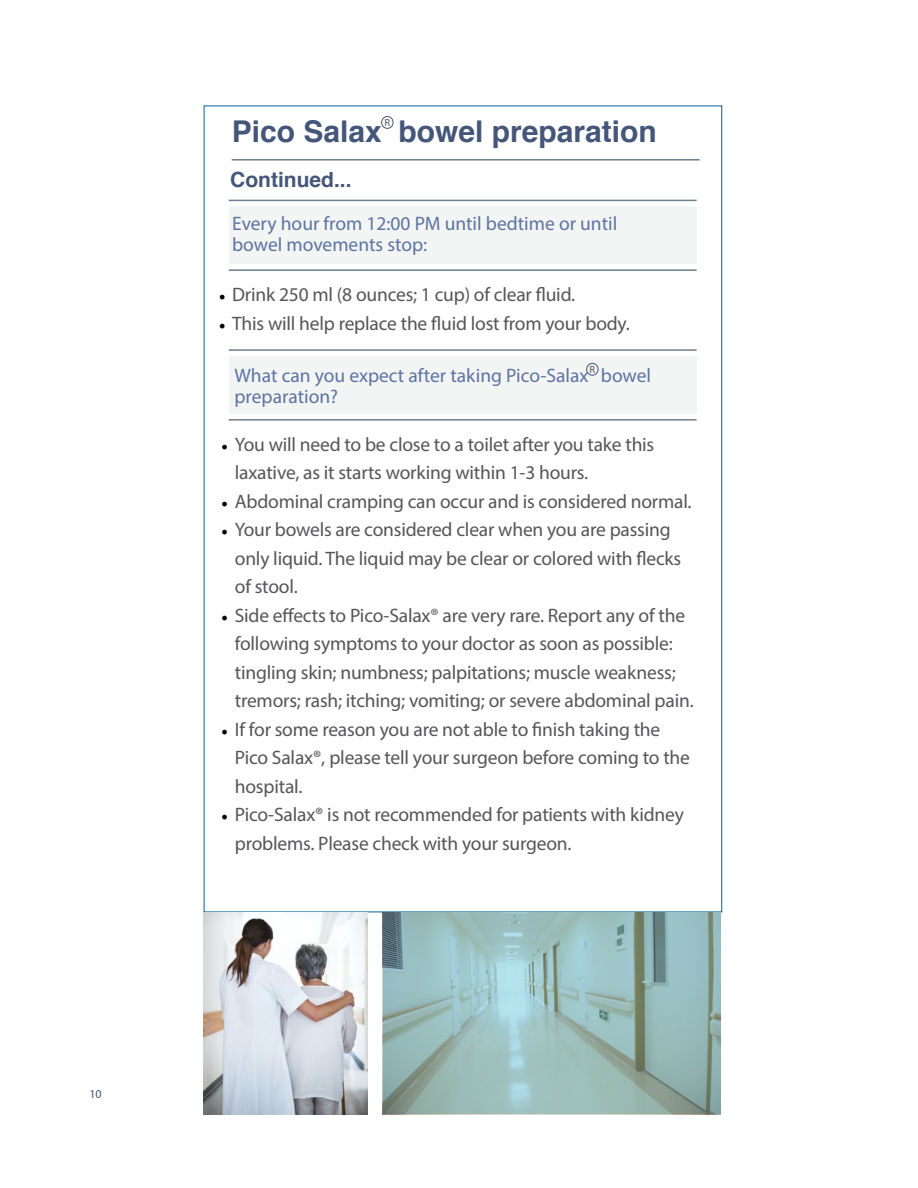
<style>
.page{position:relative;width:918px;height:1188px;background:#fff}
.page>*{position:absolute;margin:0;border:0;box-sizing:border-box;transform-origin:0 0}
.t1{font:700 30px "Helvetica";color:#44567a}
.t2{font:700 21px "Helvetica";color:#44567a}
.t3{font:19.5px/28.5px "Myriad Pro";letter-spacing:-.01em;color:#565659}
.t4{font:19.5px/21px "Myriad Pro";color:#5b74a2}
.t5{font:12px "Myriad Pro";color:#44567a}
.t6{font:10.5px "Myriad Pro";color:#565659}
.s1{font-family:"Minion Pro";font-size:18px;color:#000}
</style>
<div class="page">
<div style="left:229px;top:207px;width:468px;height:57px;background:#f3f4f4"></div>
<hr style="left:229px;top:200px;width:468px;height:1px;background:#6a7e8f">
<hr style="left:229px;top:269px;width:468px;height:2px;background:#6a7e8f">
<hr style="left:229px;top:419px;width:468px;height:2px;background:#6a7e8f">
<div style="left:229px;top:356px;width:468px;height:58px;background:#f3f4f4"></div>
<hr style="left:229px;top:349px;width:468px;height:2px;background:#6a7e8f">
<hr style="left:232px;top:159px;width:468px;height:2px;background:#6a7e8f">
<img style="left:204px;top:912px;width:164px;height:202px">
<img style="left:382px;top:912px;width:338px;height:202px">
<div style="left:381px;top:116px;width:12px;height:13px;border:1px solid #44567a;border-radius:50%"></div>
<div style="left:586px;top:363px;width:12px;height:12px;border:1px solid #44567a;border-radius:50%"></div>
<p class="t5" style="left:89px;top:1087px;width:14px">10</p>
<p class="t6" style="left:384px;top:116px;width:7px">R</p>
<h1 class="t1" style="left:232px;top:107px;width:427px">Pico Salax bowel preparation</h1>
<p class="t2" style="left:230px;top:163px;width:123px">Continued...</p>
<p class="t4" style="left:232px;top:212px;width:387px">Every hour from 12:00 PM until bedtime or until bowel movements stop:</p>
<p class="t3" style="left:219px;top:280px;width:358px"><span class="s1">•</span> Drink 250 ml (8 ounces; 1 cup) of clear fluid.</p>
<p class="t3" style="left:219px;top:309px;width:413px"><span class="s1">•</span> This will help replace the fluid lost from your body.</p>
<p class="t6" style="left:589px;top:363px;width:7px">R</p>
<p class="t4" style="left:235px;top:365px;width:418px">What can you expect after taking Pico-Salax bowel preparation?</p>
<p class="t3" style="left:235px;top:430px;width:421px;text-indent:-14px"><span class="s1">•</span> You will need to be close to a toilet after you take this laxative, as it starts working within 1-3 hours.</p>
<p class="t3" style="left:221px;top:487px;width:472px"><span class="s1">•</span> Abdominal cramping can occur and is considered normal.</p>
<p class="t3" style="left:235px;top:515px;width:448px;text-indent:-14px"><span class="s1">•</span> Your bowels are considered clear when you are passing only liquid. The liquid may be clear or colored with flecks of stool.</p>
<p class="t3" style="left:235px;top:601px;width:460px;text-indent:-14px"><span class="s1">•</span> Side effects to Pico-Salax® are very rare. Report any of the following symptoms to your doctor as soon as possible: tingling skin; numbness; palpitations; muscle weakness; tremors; rash; itching; vomiting; or severe abdominal pain.</p>
<p class="t3" style="left:235px;top:715px;width:457px;text-indent:-14px"><span class="s1">•</span> If for some reason you are not able to finish taking the<br>Pico Salax®, please tell your surgeon before coming to the hospital.</p>
<p class="t3" style="left:235px;top:800px;width:451px;text-indent:-14px"><span class="s1">•</span> Pico-Salax® is not recommended for patients with kidney problems. Please check with your surgeon.</p>
</div>
